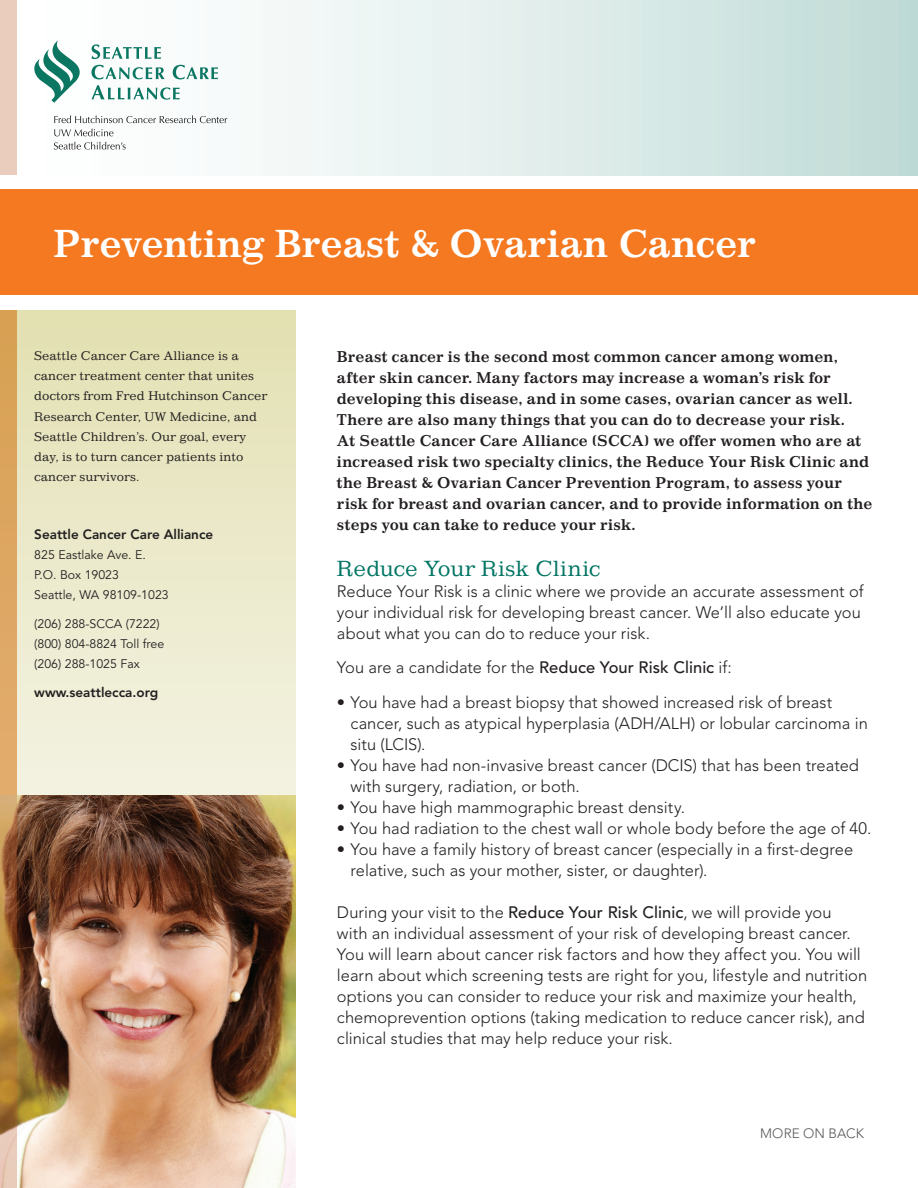
<style>
.page{position:relative;width:918px;height:1188px;background:#fff}
.page>*{position:absolute;margin:0;border:0;box-sizing:border-box;transform-origin:0 0}
.t1{font:700 37.5px "Impressum Std";color:#fff}
.t2{font:21px "Impressum Std";letter-spacing:.005em;color:#007563}
.t3{font:300 16.5px/21px "Avenir LT Std";color:#231f20}
.t4{font:700 15px/21px "Impressum Std";letter-spacing:.01em;color:#231f20}
.t5{font:800 13.5px "Avenir LT Std";color:#231f20}
.t6{font:300 13.5px "Avenir LT Std";letter-spacing:.01em;color:#57585a}
.t7{font:12.3px/19.8px "Avenir LT Std";color:#231f20}
.t8{font:12px/20.2px "Impressum Std";color:#231f20}
.s1{font-weight:500}
</style>
<div class="page">
<svg style="left:17px;top:311px;width:279px;height:484px;background:#ebe9ca"></svg>
<div style="left:0;top:0;width:918px;height:176px;background:linear-gradient(to right,#fff,#c3ddd8)"></div>
<svg style="left:31px;top:41px;width:52px;height:62px"></svg>
<svg style="left:91px;top:44px;width:127px;height:56px"></svg>
<svg style="left:54px;top:115px;width:173px;height:35px"></svg>
<div style="left:0;top:190px;width:918px;height:105px;background:#f47921"></div>
<div style="left:0;top:0;width:17px;height:175px;background:#ebcdbe"></div>
<img style="left:17px;top:795px;width:279px;height:393px">
<svg style="left:0;top:310px;width:17px;height:878px;background:#ca9658"></svg>
<h1 class="t1" style="left:53px;top:221px;width:704px">Preventing Breast &amp; Ovarian Cancer</h1>
<p class="t8" style="left:34px;top:345px;width:235px">Seattle Cancer Care Alliance is a cancer treatment center that unites doctors from Fred Hutchinson Cancer Research Center, UW Medicine, and Seattle Children’s. Our goal, every day, is to turn cancer patients into cancer survivors.</p>
<p class="t5" style="left:34px;top:527px;width:181px">Seattle Cancer Care Alliance</p>
<p class="t7" style="left:34px;top:546px;width:136px">825 Eastlake Ave. E.<br>P.O. Box 19023<br>Seattle, WA 98109-1023</p>
<p class="t7" style="left:34px;top:614px;width:131px">(206) 288-SCCA (7222) (800) 804-8824 Toll free (206) 288-1025 Fax</p>
<p class="t5" style="left:34px;top:684px;width:125px">www.seattlecca.org</p>
<p class="t4" style="left:337px;top:346px;width:537px">Breast cancer is the second most common cancer among women, after skin cancer. Many factors may increase a woman’s risk for developing this disease, and in some cases, ovarian cancer as well.<br>There are also many things that you can do to decrease your risk.<br>At Seattle Cancer Care Alliance (SCCA) we offer women who are at increased risk two specialty clinics, the Reduce Your Risk Clinic and the Breast &amp; Ovarian Cancer Prevention Program, to assess your risk for breast and ovarian cancer, and to provide information on the steps you can take to reduce your risk.</p>
<p class="t2" style="left:337px;top:555px;width:265px">Reduce Your Risk Clinic</p>
<p class="t3" style="left:337px;top:581px;width:528px">Reduce Your Risk is a clinic where we provide an accurate assessment of your individual risk for developing breast cancer. We’ll also educate you about what you can do to reduce your risk.</p>
<p class="t3" style="left:337px;top:657px;width:396px">You are a candidate for the <span class="s1">Reduce Your Risk Clinic</span> if:</p>
<p class="t3" style="left:350px;top:692px;width:519px;text-indent:-13px">• You have had a breast biopsy that showed increased risk of breast cancer, such as atypical hyperplasia (ADH/ALH) or lobular carcinoma in situ (LCIS).</p>
<p class="t3" style="left:350px;top:755px;width:510px;text-indent:-13px">• You have had non-invasive breast cancer (DCIS) that has been treated with surgery, radiation, or both.</p>
<p class="t3" style="left:337px;top:797px;width:350px">• You have high mammographic breast density.</p>
<p class="t3" style="left:337px;top:818px;width:536px">• You had radiation to the chest wall or whole body before the age of 40.</p>
<p class="t3" style="left:350px;top:839px;width:504px;text-indent:-13px">• You have a family history of breast cancer (especially in a first-degree relative, such as your mother, sister, or daughter).</p>
<p class="t3" style="left:337px;top:902px;width:532px">During your visit to the <span class="s1">Reduce Your Risk Clinic</span>, we will provide you<br>with an individual assessment of your risk of developing breast cancer.<br>You will learn about cancer risk factors and how they affect you. You will learn about which screening tests are right for you, lifestyle and nutrition options you can consider to reduce your risk and maximize your health, chemoprevention options (taking medication to reduce cancer risk), and clinical studies that may help reduce your risk.</p>
<p class="t6" style="left:760px;top:1125px;width:105px">more on back</p>
</div>
